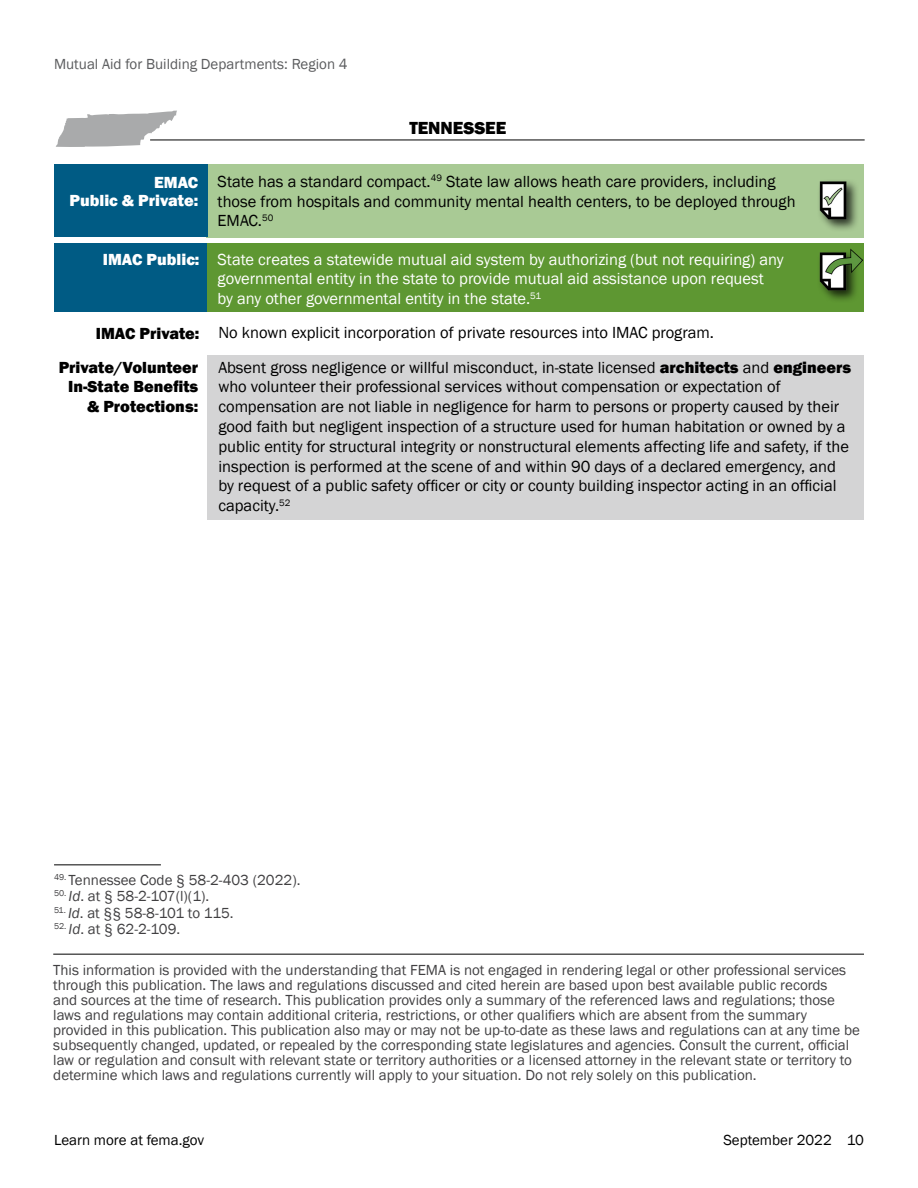
<style>
.page{position:relative;width:918px;height:1188px;background:#fff}
.page>*{position:absolute;margin:0;border:0;box-sizing:border-box;transform-origin:0 0}
.t1{font:800 18px "Franklin Gothic";color:#000}
.t2{font:16.5px/19.8px "Franklin Gothic";color:#000}
.t3{font:16.5px/19.8px "Franklin Gothic";color:#fff}
.t4{font:800 16.5px/19.5px "Franklin Gothic";color:#000;text-align:right}
.t5{font:800 16.5px/18px "Franklin Gothic";color:#fff;text-align:right}
.t6{font:15px/15px "Franklin Gothic";color:#414042}
.t7{font:15px "Franklin Gothic";color:#5a5b5d}
.t8{font:15px "Franklin Gothic";color:#000}
.s1{font-weight:800}
.s2{font-style:italic}
</style>
<div class="page">
<div style="left:206px;top:164px;width:658px;height:73px;background:#a9ca95"></div>
<div style="left:54px;top:164px;width:153px;height:73px;background:#005b84"></div>
<hr style="left:53px;top:954px;width:811px;height:1px;background:#000">
<div style="left:207px;top:355px;width:657px;height:165px;background:#d4d4d5"></div>
<div style="left:54px;top:244px;width:153px;height:68px;background:#005b84"></div>
<div style="left:207px;top:244px;width:657px;height:68px;background:#5e9732"></div>
<svg style="left:56px;top:111px;width:121px;height:36px"></svg>
<img style="left:819px;top:181px;width:38px;height:49px">
<img style="left:819px;top:248px;width:44px;height:52px">
<hr style="left:150px;top:140px;width:715px;height:1px;background:#000">
<hr style="left:54px;top:864px;width:107px;height:1px;background:#000">
<p class="t7" style="left:54px;top:55px;width:295px">Mutual Aid for Building Departments: Region 4</p>
<p class="t1" style="left:409px;top:116px;width:98px">TENNESSEE</p>
<p class="t5" style="left:70px;top:174px;width:130px">EMAC<br>Public &amp; Private:</p>
<p class="t2" style="left:218px;top:172px;width:579px">State has a standard compact.<sup>49</sup> State law allows heath care providers, including those from hospitals and community mental health centers, to be deployed through<br>EMAC.<sup>50</sup></p>
<p class="t3" style="left:218px;top:249px;width:567px;text-indent:-115px"><span class="s1">IMAC Public:</span> State creates a statewide mutual aid system by authorizing (but not requiring) any governmental entity in the state to provide mutual aid assistance upon request<br>by any other governmental entity in the state.<sup>51</sup></p>
<p class="t2" style="left:59px;top:315px;width:657px;line-height:35px;text-indent:37px"><span class="s1">IMAC Private:</span> No known explicit incorporation of private resources into IMAC program.<br><span class="s1">Private/Volunteer</span></p>
<p class="t4" style="left:68px;top:377px;width:132px">In-State Benefits &amp; Protections:</p>
<p class="t2" style="left:218px;top:358px;width:634px">Absent gross negligence or willful misconduct, in-state licensed <span class="s1">architects</span> and <span class="s1">engineers </span>who volunteer their professional services without compensation or expectation of compensation are not liable in negligence for harm to persons or property caused by their good faith but negligent inspection of a structure used for human habitation or owned by a public entity for structural integrity or nonstructural elements affecting life and safety, if the inspection is performed at the scene of and within 90 days of a declared emergency, and by request of a public safety officer or city or county building inspector acting in an official capacity.<sup>52</sup></p>
<p class="t6" style="left:54px;top:872px;width:248px"><sup>49.</sup> Tennessee Code § 58-2-403 (2022).</p>
<p class="t6" style="left:54px;top:889px;width:157px"><sup>50.</sup> <span class="s2">Id</span>. at § 58-2-107(l)(1).</p>
<p class="t6" style="left:54px;top:905px;width:181px"><sup>51.</sup> <span class="s2">Id</span>. at §§ 58-8-101 to 115.</p>
<p class="t6" style="left:54px;top:922px;width:128px"><sup>52.</sup> <span class="s2">Id</span>. at § 62-2-109.</p>
<p class="t6" style="left:53px;top:963px;width:808px">This information is provided with the understanding that FEMA is not engaged in rendering legal or other professional services through this publication. The laws and regulations discussed and cited herein are based upon best available public records<br>and sources at the time of research. This publication provides only a summary of the referenced laws and regulations; those laws and regulations may contain additional criteria, restrictions, or other qualifiers which are absent from the summary provided in this publication. This publication also may or may not be up-to-date as these laws and regulations can at any time be subsequently changed, updated, or repealed by the corresponding state legislatures and agencies. Consult the current, official law or regulation and consult with relevant state or territory authorities or a licensed attorney in the relevant state or territory to determine which laws and regulations currently will apply to your situation. Do not rely solely on this publication.</p>
<p class="t8" style="left:54px;top:1130px;width:152px">Learn more at fema.gov</p>
<p class="t8" style="left:723px;top:1130px;width:142px">September 2022 10</p>
</div>
